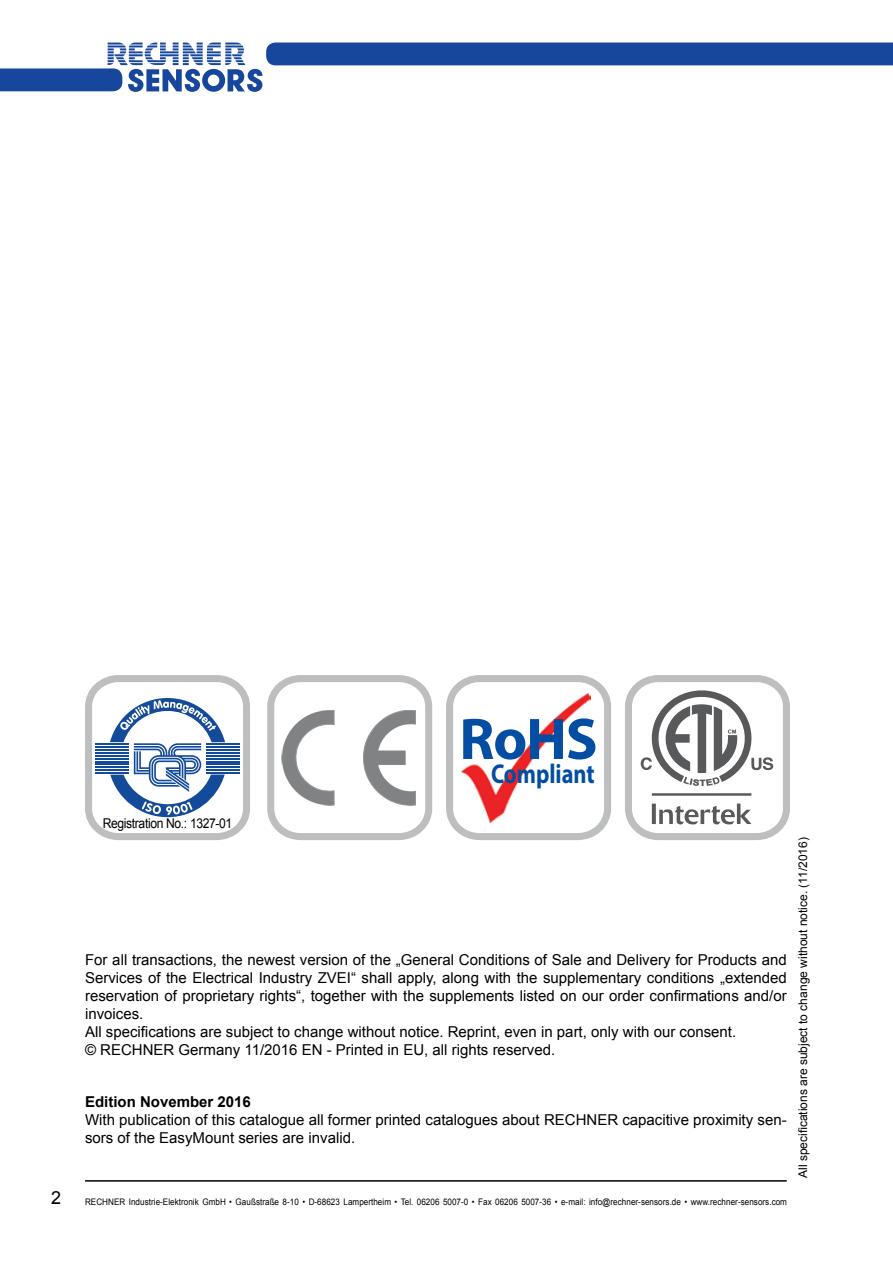
<style>
.page{position:relative;width:893px;height:1263px;background:#fff}
.page>*{position:absolute;margin:0;border:0;box-sizing:border-box;transform-origin:0 0}
.t1{font:700 59.1px "Myriad Pro";color:#034ea2}
.t2{font:700 27.3px "Myriad Pro";color:#034ea2;scale:.82 1}
.t3{font:18px "Arial";color:#000}
.t4{font:15px/18px "Arial";color:#000}
.t5{font:700 15px "Arial";color:#000}
.t6{font:13.5px "Arial";letter-spacing:-.03em;color:#000;scale:.9 1}
.t7{font:12px "Arial";color:#000}
.t8{font:9px "Arial";letter-spacing:.005em;color:#000;scale:.9 1}
</style>
<div class="page">
<hr style="left:85px;top:1180px;width:702px;height:1px;background:#000">
<svg style="left:0;top:43px;width:893px;height:49px"></svg>
<div style="left:267px;top:675px;width:165px;height:165px;border:7px solid #bcbec0;border-radius:29px"></div>
<svg style="left:282px;top:710px;width:134px;height:96px"></svg>
<div style="left:446px;top:675px;width:165px;height:165px;border:7px solid #bcbec0;border-radius:29px"></div>
<img style="left:461px;top:693px;width:129px;height:129px">
<div style="left:625px;top:675px;width:165px;height:165px;border:7px solid #bcbec0;border-radius:29px"></div>
<svg style="left:641px;top:690px;width:132px;height:134px"></svg>
<div style="left:85px;top:675px;width:165px;height:165px;border:7px solid #bcbec0;border-radius:29px"></div>
<hr style="left:207px;top:743px;width:33px;height:2px;background:#134a99">
<hr style="left:207px;top:746px;width:33px;height:2px;background:#134a99">
<hr style="left:207px;top:749px;width:33px;height:2px;background:#134a99">
<hr style="left:207px;top:752px;width:33px;height:2px;background:#134a99">
<hr style="left:207px;top:755px;width:33px;height:2px;background:#134a99">
<hr style="left:207px;top:758px;width:33px;height:1px;background:#134a99">
<hr style="left:207px;top:760px;width:33px;height:2px;background:#134a99">
<hr style="left:207px;top:763px;width:33px;height:2px;background:#134a99">
<hr style="left:207px;top:766px;width:33px;height:2px;background:#134a99">
<hr style="left:207px;top:769px;width:33px;height:2px;background:#134a99">
<hr style="left:207px;top:772px;width:33px;height:2px;background:#134a99">
<hr style="left:95px;top:743px;width:33px;height:2px;background:#134a99">
<hr style="left:95px;top:746px;width:33px;height:2px;background:#134a99">
<hr style="left:95px;top:749px;width:33px;height:2px;background:#134a99">
<hr style="left:95px;top:752px;width:33px;height:2px;background:#134a99">
<hr style="left:95px;top:755px;width:33px;height:2px;background:#134a99">
<hr style="left:95px;top:758px;width:33px;height:1px;background:#134a99">
<hr style="left:95px;top:760px;width:33px;height:2px;background:#134a99">
<hr style="left:95px;top:763px;width:33px;height:2px;background:#134a99">
<hr style="left:95px;top:766px;width:33px;height:2px;background:#134a99">
<hr style="left:95px;top:769px;width:33px;height:2px;background:#134a99">
<hr style="left:95px;top:772px;width:33px;height:2px;background:#134a99">
<svg style="left:110px;top:698px;width:115px;height:119px"></svg>
<p class="t3" style="left:51px;top:1190px;width:12px">2</p>
<h1 class="t1" style="left:459px;top:717px;width:140px">RoHS</h1>
<h2 class="t2" style="left:491px;top:763px;width:128px">Compliant</h2>
<p class="t6" style="left:103px;top:818px;width:146px">Registration No.: 1327-01</p>
<p class="t4" style="left:85px;top:951px;width:703px">For all transactions, the newest version of the „General Conditions of Sale and Delivery for Products and Services of the Electrical Industry ZVEI“ shall apply, along with the supplementary conditions „extended reservation of proprietary rights“, together with the supplements listed on our order confirmations and/or invoices.<br>All specifications are subject to change without notice. Reprint, even in part, only with our consent.<br>© RECHNER Germany 11/2016 EN - Printed in EU, all rights reserved.</p>
<p class="t5" style="left:85px;top:1096px;width:167px">edition november 2016</p>
<p class="t4" style="left:85px;top:1112px;width:703px">With publication of this catalogue all former printed catalogues about RECHNER capacitive proximity sen&shy;sors of the EasyMount series are invalid.</p>
<p class="t8" style="left:85px;top:1196px;width:781px">RECHNER Industrie-Elektronik GmbH • Gaußstraße 8-10 • D-68623 Lampertheim • Tel. 06206 5007-0 • Fax 06206 5007-36 • e-mail: info@rechner-sensors.de • www.rechner-sensors.com</p>
<p class="t7" style="left:795px;top:1178px;width:342px;rotate:-90deg">All specifications are subject to change without notice. (11/2016)</p>
</div>
